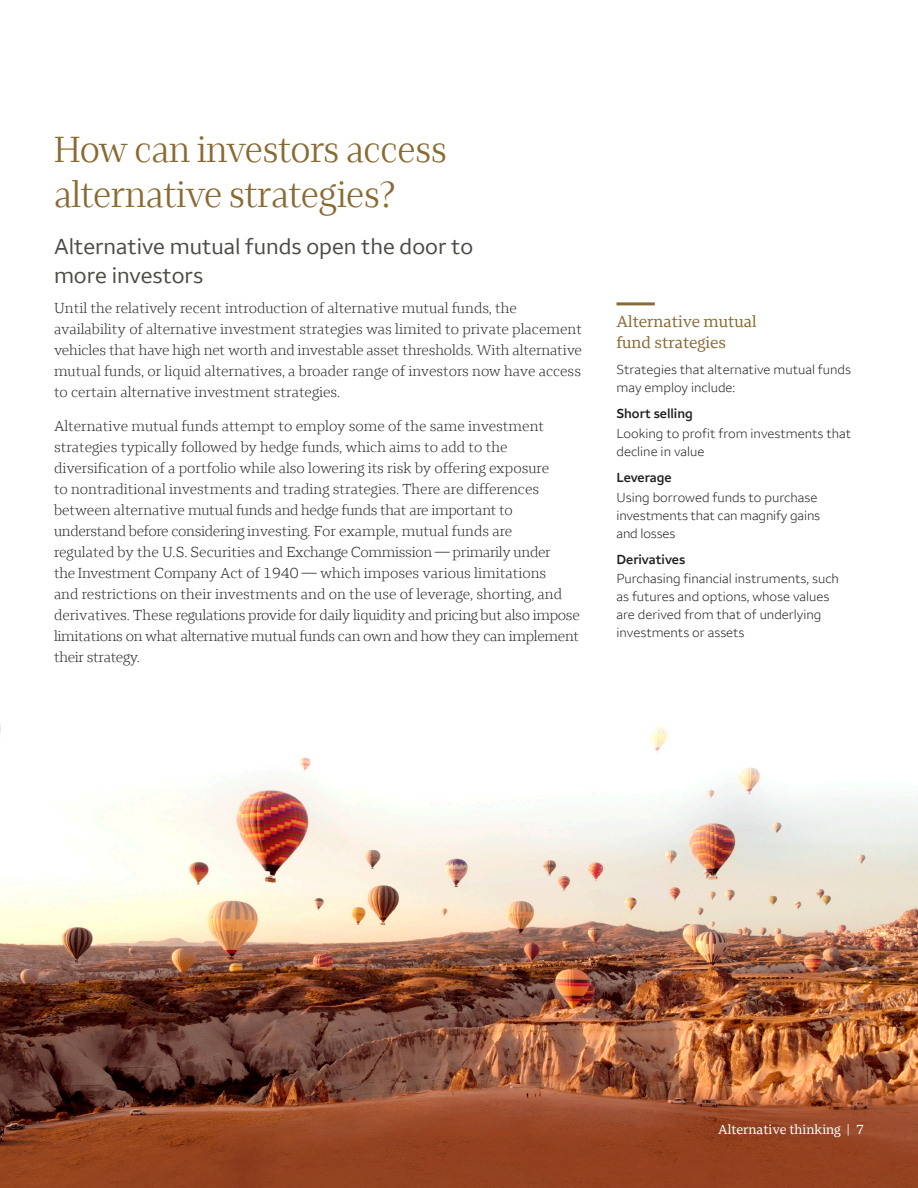
<style>
.page{position:relative;width:918px;height:1188px;background:#fff}
.page>*{position:absolute;margin:0;border:0;box-sizing:border-box;transform-origin:0 0}
.t1{font:37.5px/45px "Wells Fargo Serif Display";color:#896a32}
.t2{font:22.5px/28.5px "Wells Fargo Sans";color:#4c4b46}
.t3{font:16.5px/21px "Wells Fargo Serif";color:#896a32}
.t4{font:300 15px/21px "Wells Fargo Serif";color:#231f20}
.t5{font:300 13.5px/18px "Wells Fargo Sans";color:#231f20}
.t6{font:600 13.5px "Wells Fargo Sans";color:#231f20}
.t7{font:13.5px "Wells Fargo Serif";color:#fff}
</style>
<div class="page">
<img style="left:0;top:724px;width:918px;height:464px">
<hr style="left:616px;top:302px;width:39px;height:3px;background:#896a32">
<h1 class="t1" style="left:54px;top:127px;width:394px">How can investors access alternative strategies?</h1>
<h2 class="t2" style="left:54px;top:233px;width:421px">Alternative mutual funds open the door to more investors</h2>
<p class="t4" style="left:54px;top:297px;width:530px">Until the relatively recent introduction of alternative mutual funds, the availability of alternative investment strategies was limited to private placement vehicles that have high net worth and investable asset thresholds. With alternative mutual funds, or liquid alternatives, a broader range of investors now have access to certain alternative investment strategies.</p>
<p class="t4" style="left:54px;top:416px;width:527px">Alternative mutual funds attempt to employ some of the same investment strategies typically followed by hedge funds, which aims to add to the diversification of a portfolio while also lowering its risk by offering exposure<br>to nontraditional investments and trading strategies. There are differences between alternative mutual funds and hedge funds that are important to understand before considering investing. For example, mutual funds are<br>regulated by the U.S. Securities and Exchange Commission — primarily under<br>the Investment Company Act of 1940 — which imposes various limitations<br>and restrictions on their investments and on the use of leverage, shorting, and derivatives. These regulations provide for daily liquidity and pricing but also impose limitations on what alternative mutual funds can own and how they can implement their strategy.</p>
<p class="t3" style="left:616px;top:311px;width:142px">Alternative mutual fund strategies</p>
<p class="t5" style="left:616px;top:361px;width:236px">Strategies that alternative mutual funds may employ include:</p>
<p class="t6" style="left:616px;top:406px;width:78px">Short selling</p>
<p class="t5" style="left:616px;top:424px;width:236px">Looking to profit from investments that decline in value</p>
<p class="t6" style="left:616px;top:469px;width:57px">Leverage</p>
<p class="t5" style="left:616px;top:488px;width:205px">Using borrowed funds to purchase investments that can magnify gains and losses</p>
<p class="t6" style="left:616px;top:551px;width:70px">Derivatives</p>
<p class="t5" style="left:616px;top:570px;width:224px">Purchasing financial instruments, such as futures and options, whose values are derived from that of underlying investments or assets</p>
<p class="t7" style="left:718px;top:1121px;width:147px">Alternative thinking | 7</p>
</div>
